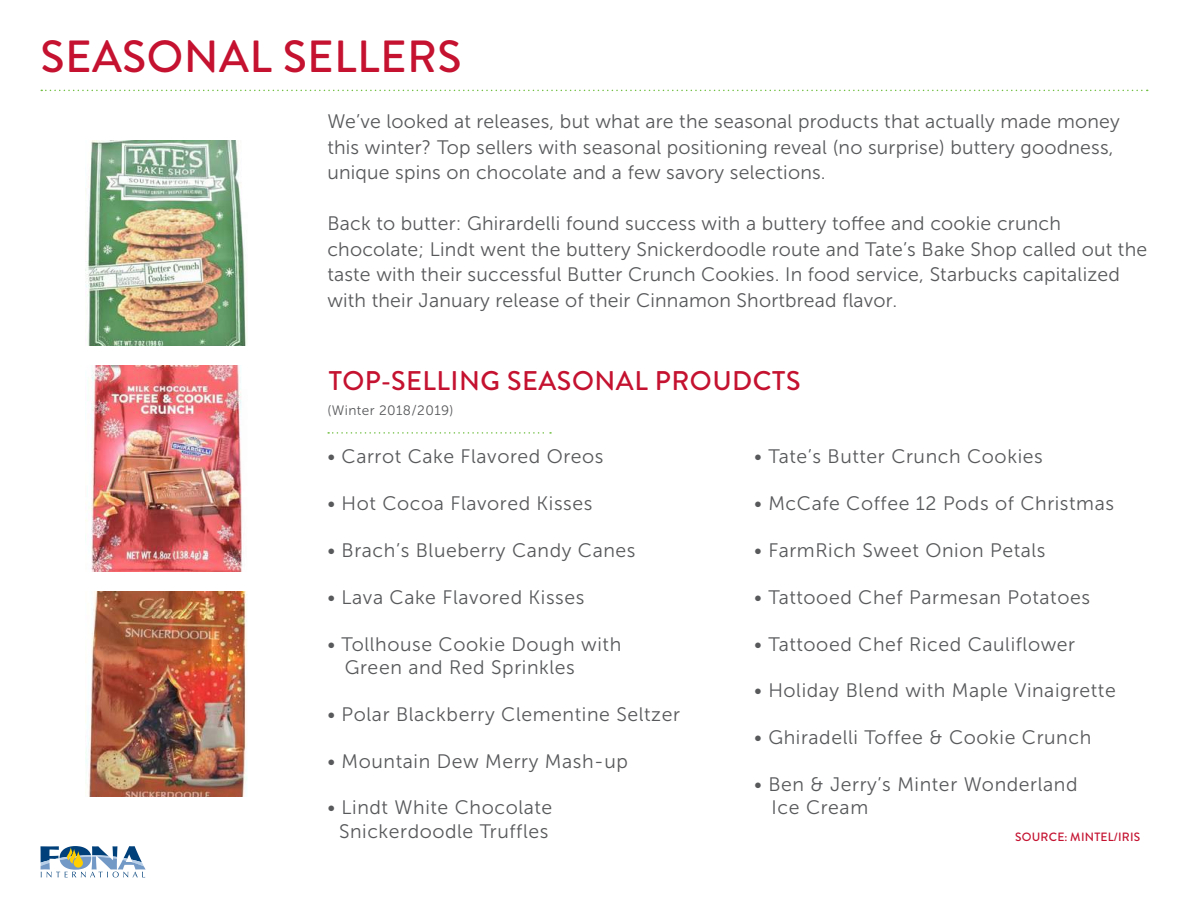
<style>
.page{position:relative;width:1188px;height:918px;background:#fff}
.page>*{position:absolute;margin:0;border:0;box-sizing:border-box;transform-origin:0 0}
.t1{font:500 45px "Brandon Grotesque";letter-spacing:.01em;color:#c41230}
.t2{font:500 27px "Brandon Grotesque";letter-spacing:.02em;color:#c41230}
.t3{font:19.5px/23.4px "Museo Sans 300";letter-spacing:.03em;color:#58595b}
.t4{font:19.5px/25.5px "Museo Sans 300";letter-spacing:.01em;color:#58595b}
.t5{font:13.65px "Museo Sans 300";letter-spacing:.03em;color:#58595b}
.t6{font:500 12px "Brandon Grotesque";letter-spacing:.02em;color:#c41230}
</style>
<div class="page">
<svg style="left:40px;top:846px;width:106px;height:32px"></svg>
<svg style="left:41px;top:90px;width:1107px;height:1px"></svg>
<svg style="left:328px;top:432px;width:223px;height:2px"></svg>
<img style="left:86px;top:140px;width:160px;height:206px">
<img style="left:86px;top:366px;width:156px;height:205px">
<img style="left:86px;top:591px;width:161px;height:206px">
<h1 class="t1" style="left:40px;top:25px;width:423px">SEASONAL SELLERS</h1>
<p class="t4" style="left:327px;top:109px;width:794px">We’ve looked at releases, but what are the seasonal products that actually made money this winter? Top sellers with seasonal positioning reveal (no surprise) buttery goodness, unique spins on chocolate and a few savory selections.</p>
<p class="t4" style="left:327px;top:211px;width:821px">Back to butter: Ghirardelli found success with a buttery toffee and cookie crunch chocolate; Lindt went the buttery Snickerdoodle route and Tate’s Bake Shop called out the taste with their successful Butter Crunch Cookies. In food service, Starbucks capitalized with their January release of their Cinnamon Shortbread flavor.</p>
<h2 class="t2" style="left:329px;top:362px;width:473px">TOP-SELLING SEASONAL PROUDCTS</h2>
<p class="t5" style="left:327px;top:403px;width:128px">(Winter 2018/2019)</p>
<p class="t3" style="left:327px;top:445px;width:278px">• Carrot Cake Flavored Oreos</p>
<p class="t3" style="left:327px;top:492px;width:267px">• Hot Cocoa Flavored Kisses</p>
<p class="t3" style="left:327px;top:539px;width:310px">• Brach’s Blueberry Candy Canes</p>
<p class="t3" style="left:327px;top:585px;width:259px">• Lava Cake Flavored Kisses</p>
<p class="t3" style="left:345px;top:632px;width:278px;text-indent:-17px">• Tollhouse Cookie Dough with<br>Green and Red Sprinkles</p>
<p class="t3" style="left:327px;top:702px;width:354px">• Polar Blackberry Clementine Seltzer</p>
<p class="t3" style="left:327px;top:749px;width:302px">• Mountain Dew Merry Mash-up</p>
<p class="t3" style="left:327px;top:796px;width:227px;text-align:center">• Lindt White Chocolate<br>Snickerdoodle Truffles</p>
<p class="t3" style="left:754px;top:445px;width:290px">• Tate’s Butter Crunch Cookies</p>
<p class="t3" style="left:754px;top:492px;width:361px">• McCafe Coffee 12 Pods of Christmas</p>
<p class="t3" style="left:754px;top:539px;width:293px">• FarmRich Sweet Onion Petals</p>
<p class="t3" style="left:754px;top:585px;width:337px">• Tattooed Chef Parmesan Potatoes</p>
<p class="t3" style="left:754px;top:632px;width:323px">• Tattooed Chef Riced Cauliflower</p>
<p class="t3" style="left:754px;top:679px;width:363px">• Holiday Blend with Maple Vinaigrette</p>
<p class="t3" style="left:754px;top:726px;width:339px">• Ghiradelli Toffee &amp; Cookie Crunch</p>
<p class="t3" style="left:772px;top:773px;width:307px;text-indent:-17px">• Ben &amp; Jerry’s Minter Wonderland<br>Ice Cream</p>
<p class="t6" style="left:1015px;top:829px;width:127px">SOURCE: MINTEL/IRIS</p>
</div>
